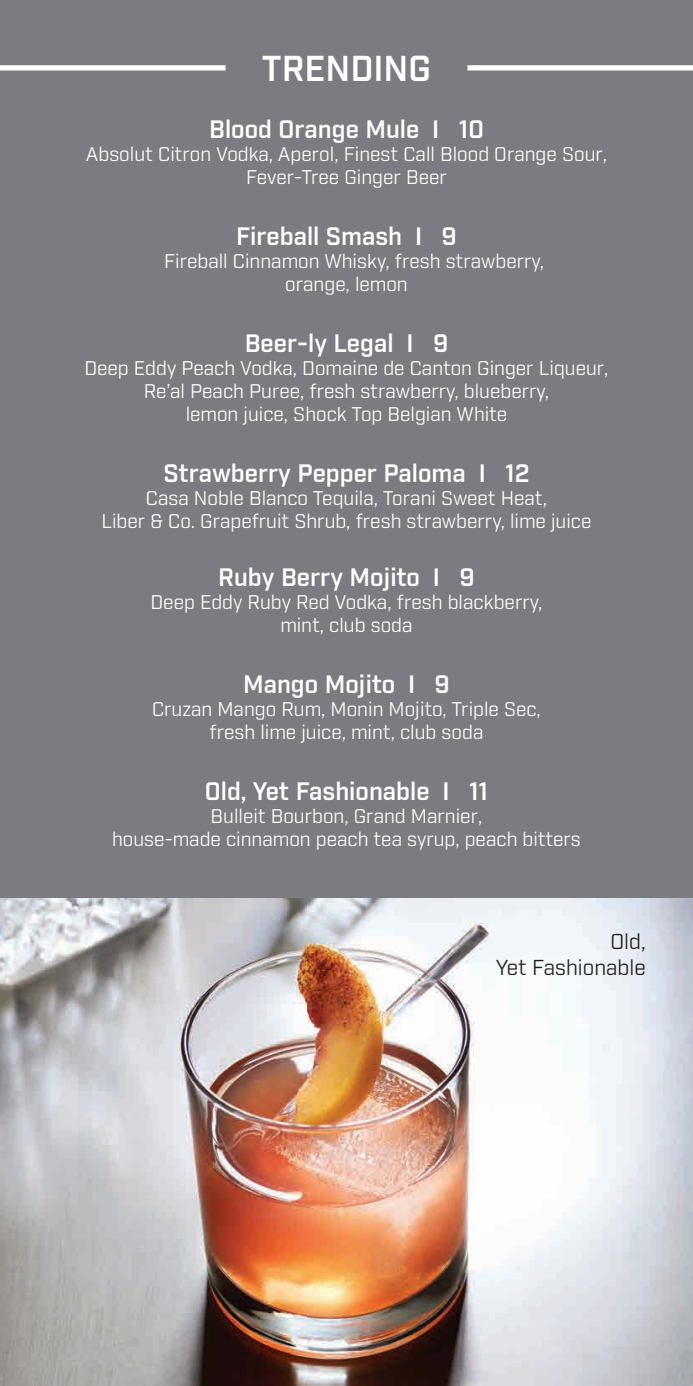
<style>
.page{position:relative;width:693px;height:1386px;background:#7a7c81}
.page>*{position:absolute;margin:0;border:0;box-sizing:border-box;transform-origin:0 0}
.t1{font:600 35px "Industry";color:#fff}
.t2{font:600 24.5px "Industry";color:#fff}
.t3{font:21px "Industry";color:#231f20}
.t4{font:19.25px/23.1px "Industry";color:#fff;text-align:center}
</style>
<div class="page">
<img style="left:0;top:898px;width:693px;height:488px">
<div style="left:467px;top:65px;width:226px;height:5px;background:#fff"></div>
<div style="left:0;top:65px;width:226px;height:5px;background:#fff"></div>
<p class="t1" style="left:262px;top:47px;width:171px">TRENDING</p>
<p class="t2" style="left:209px;top:114px;width:276px">Blood Orange Mule I 10</p>
<p class="t4" style="left:86px;top:143px;width:523px">Absolut Citron Vodka, Aperol, Finest Call Blood Orange Sour,<br>Fever-Tree Ginger Beer</p>
<p class="t2" style="left:236px;top:221px;width:222px">Fireball Smash I 9</p>
<p class="t4" style="left:164px;top:250px;width:382px">Fireball Cinnamon Whisky, fresh strawberry,</p>
<p class="t4" style="left:285px;top:273px;width:124px">orange, lemon</p>
<p class="t2" style="left:245px;top:328px;width:205px">Beer-ly Legal I 9</p>
<p class="t4" style="left:84px;top:357px;width:526px">Deep Eddy Peach Vodka, Domaine de Canton Ginger Liqueur,<br>Re’al Peach Puree, fresh strawberry, blueberry,</p>
<p class="t4" style="left:186px;top:403px;width:323px">lemon juice, Shock Top Belgian White</p>
<p class="t2" style="left:163px;top:458px;width:368px">Strawberry Pepper Paloma I 12</p>
<p class="t4" style="left:146px;top:487px;width:403px">Casa Noble Blanco Tequila, Torani Sweet Heat,</p>
<p class="t4" style="left:101px;top:510px;width:492px">Liber &amp; Co. Grapefruit Shrub, fresh strawberry, lime juice</p>
<p class="t2" style="left:218px;top:562px;width:258px">Ruby Berry Mojito I 9</p>
<p class="t4" style="left:151px;top:591px;width:393px">Deep Eddy Ruby Red Vodka, fresh blackberry,</p>
<p class="t4" style="left:280px;top:614px;width:134px">mint, club soda</p>
<p class="t2" style="left:243px;top:669px;width:208px">Mango Mojito I 9</p>
<p class="t4" style="left:152px;top:698px;width:390px">Cruzan Mango Rum, Monin Mojito, Triple Sec,</p>
<p class="t4" style="left:210px;top:721px;width:275px">fresh lime juice, mint, club soda</p>
<p class="t2" style="left:205px;top:776px;width:285px">Old, Yet Fashionable I 11</p>
<p class="t4" style="left:211px;top:805px;width:273px">Bulleit Bourbon, Grand Marnier,</p>
<p class="t4" style="left:112px;top:828px;width:470px">house-made cinnamon peach tea syrup, peach bitters</p>
<p class="t3" style="left:610px;top:929px;width:37px">Old,</p>
<p class="t3" style="left:496px;top:954px;width:151px">Yet Fashionable</p>
</div>
